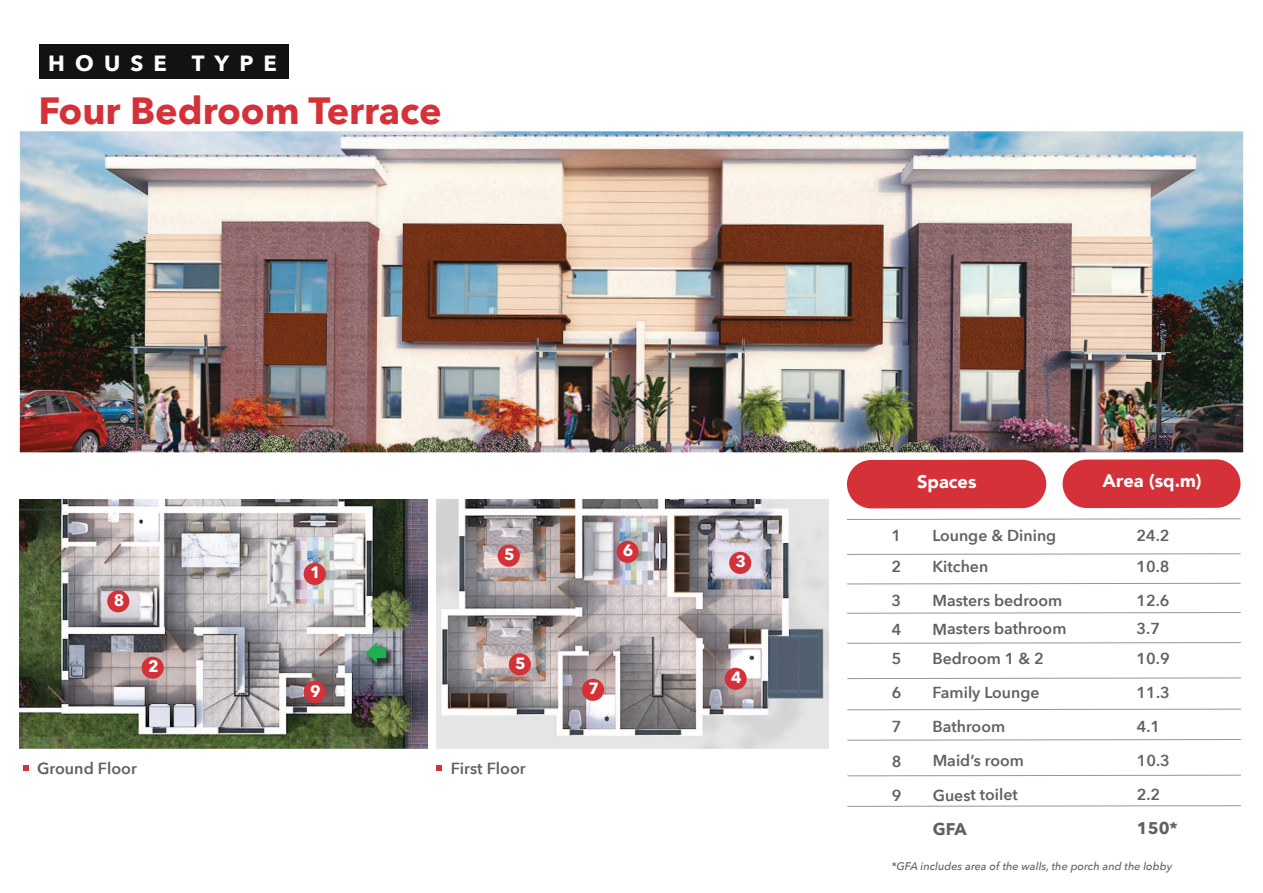
<style>
.page{position:relative;width:1263px;height:893px;background:#fff}
.page>*{position:absolute;margin:0;border:0;box-sizing:border-box;transform-origin:0 0}
.t1{font:700 37.8px "Avenir Next";color:#d43238}
.t2{font:700 21.9px "Avenir Next";letter-spacing:.46em;color:#fff}
.t3{font:900 18.15px "Avenir";letter-spacing:-.005em;color:#fff}
.t4{font:700 16.8px "Avenir Next";letter-spacing:-.005em;color:#606160}
.t5{font:700 16.35px "Avenir Next";color:#fff}
.t6{font:600 16.05px "Avenir Next";color:#606160}
.t7{font:600 15.9px "Avenir Next";letter-spacing:-.005em;color:#606160}
.t8{font:italic 500 10.95px "Avenir Next";color:#606160}
</style>
<div class="page">
<img style="left:20px;top:499px;width:407px;height:250px">
<img style="left:436px;top:499px;width:393px;height:250px">
<div style="left:39px;top:44px;width:250px;height:35px;background:#131212"></div>
<svg style="left:23px;top:765px;width:5px;height:5px"></svg>
<svg style="left:436px;top:765px;width:6px;height:5px"></svg>
<div style="left:847px;top:460px;width:199px;height:48px;background:#d43238;border-radius:24px"></div>
<div style="left:1062px;top:459px;width:178px;height:49px;background:#d43238;border-radius:24px"></div>
<svg style="left:847px;top:518px;width:394px;height:289px"></svg>
<div style="left:304px;top:563px;width:22px;height:22px;background:#d43238;border-radius:50%"></div>
<div style="left:107px;top:590px;width:22px;height:22px;background:#d43238;border-radius:50%"></div>
<div style="left:304px;top:681px;width:22px;height:22px;background:#d43238;border-radius:50%"></div>
<div style="left:616px;top:541px;width:22px;height:22px;background:#d43238;border-radius:50%"></div>
<div style="left:582px;top:679px;width:22px;height:22px;background:#d43238;border-radius:50%"></div>
<div style="left:498px;top:545px;width:22px;height:22px;background:#d43238;border-radius:50%"></div>
<div style="left:509px;top:653px;width:22px;height:22px;background:#d43238;border-radius:50%"></div>
<div style="left:725px;top:668px;width:22px;height:22px;background:#d43238;border-radius:50%"></div>
<div style="left:729px;top:552px;width:22px;height:22px;background:#d43238;border-radius:50%"></div>
<div style="left:142px;top:657px;width:22px;height:22px;background:#d43238;border-radius:50%"></div>
<img style="left:20px;top:131px;width:1223px;height:321px">
<img style="left:359px;top:634px;width:39px;height:45px">
<h2 class="t2" style="left:48px;top:45px;width:230px">HOUSE TYPE</h2>
<h1 class="t1" style="left:38px;top:78px;width:405px">Four Bedroom Terrace</h1>
<p class="t5" style="left:114px;top:586px;width:12px">8</p>
<p class="t5" style="left:148px;top:652px;width:12px">2</p>
<p class="t6" style="left:37px;top:755px;width:101px">Ground Floor</p>
<p class="t5" style="left:310px;top:559px;width:12px">1</p>
<p class="t5" style="left:310px;top:677px;width:12px">9</p>
<p class="t5" style="left:504px;top:540px;width:12px">5</p>
<p class="t5" style="left:515px;top:649px;width:12px">5</p>
<p class="t6" style="left:451px;top:755px;width:76px">First Floor</p>
<p class="t5" style="left:623px;top:536px;width:12px">6</p>
<p class="t5" style="left:588px;top:674px;width:12px">7</p>
<p class="t5" style="left:736px;top:547px;width:12px">3</p>
<p class="t5" style="left:731px;top:663px;width:12px">4</p>
<p class="t3" style="left:917px;top:466px;width:61px">Spaces</p>
<p class="t3" style="left:1102px;top:465px;width:101px">Area (sq.m)</p>
<p class="t7" style="left:891px;top:522px;width:11px">1</p>
<p class="t7" style="left:932px;top:522px;width:125px">Lounge &amp; Dining</p>
<p class="t7" style="left:1136px;top:521px;width:35px">24.2</p>
<p class="t7" style="left:891px;top:553px;width:11px">2</p>
<p class="t7" style="left:932px;top:553px;width:57px">Kitchen</p>
<p class="t7" style="left:1136px;top:553px;width:35px">10.8</p>
<p class="t7" style="left:892px;top:587px;width:11px">3</p>
<p class="t7" style="left:932px;top:587px;width:131px">Masters bedroom</p>
<p class="t7" style="left:1136px;top:587px;width:35px">12.6</p>
<p class="t7" style="left:892px;top:615px;width:11px">4</p>
<p class="t7" style="left:932px;top:615px;width:135px">Masters bathroom</p>
<p class="t7" style="left:1136px;top:615px;width:25px">3.7</p>
<p class="t7" style="left:892px;top:645px;width:11px">5</p>
<p class="t7" style="left:932px;top:645px;width:113px">Bedroom 1 &amp; 2</p>
<p class="t7" style="left:1136px;top:644px;width:35px">10.9</p>
<p class="t7" style="left:892px;top:679px;width:11px">6</p>
<p class="t7" style="left:932px;top:679px;width:108px">Family Lounge</p>
<p class="t7" style="left:1136px;top:679px;width:35px">11.3</p>
<p class="t7" style="left:892px;top:713px;width:11px">7</p>
<p class="t7" style="left:933px;top:713px;width:74px">Bathroom</p>
<p class="t7" style="left:1137px;top:713px;width:25px">4.1</p>
<p class="t7" style="left:892px;top:747px;width:11px">8</p>
<p class="t7" style="left:933px;top:747px;width:93px">Maid’s room</p>
<p class="t7" style="left:1137px;top:747px;width:35px">10.3</p>
<p class="t7" style="left:892px;top:781px;width:11px">9</p>
<p class="t7" style="left:933px;top:781px;width:87px">Guest toilet</p>
<p class="t7" style="left:1137px;top:781px;width:25px">2.2</p>
<p class="t4" style="left:933px;top:814px;width:36px">GFA</p>
<p class="t4" style="left:1137px;top:814px;width:42px">150*</p>
<p class="t8" style="left:891px;top:857px;width:282px">*GFA includes area of the walls, the porch and the lobby</p>
</div>
